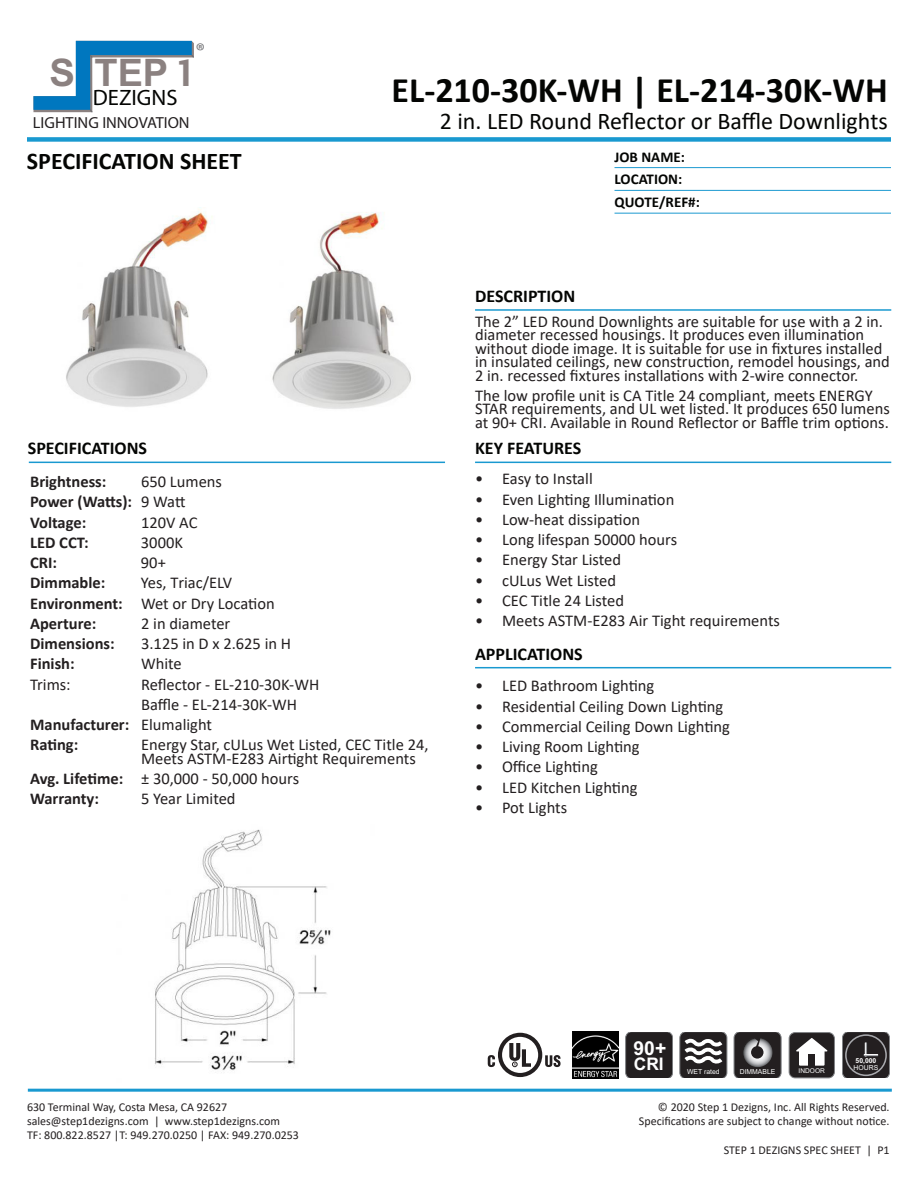
<style>
.page{position:relative;width:918px;height:1188px;background:#fff}
.page>*{position:absolute;margin:0;border:0;box-sizing:border-box;transform-origin:0 0}
.t1{font:700 37.95px "Arial";color:#8b8180}
.t2{font:700 36px "Calibri";color:#040503}
.t3{font:24px "Calibri";color:#040503}
.t4{font:700 24px "Calibri";color:#040503}
.t5{font:22.35px "Avenir Next";color:#040503}
.t6{font:21.45px "Avenir Next";color:#6c6d70}
.t7{font:700 19.35px "Arial";color:#fff}
.t8{font:700 18px "Calibri";color:#040503}
.t9{font:700 17.4px "Arial";color:#fff}
.t10{font:16.5px/13.5px "Calibri";color:#231f20}
.t11{font:700 16.5px "Calibri";color:#231f20}
.t12{font:16.05px "Avenir Next";color:#231f20}
.t13{font:700 15px "Calibri";color:#040503}
.t14{font:12px "Calibri";color:#231f20}
.t15{font:6.9px "Arial";color:#fff}
.t16{font:700 6.9px/7.2px "Arial";color:#fff}
.t17{font:6.6px "Arial";color:#fff}
.s1{font-family:"COUTURE"}
.s2{font-weight:400}
.s3{font-weight:700}
</style>
<div class="page">
<svg style="left:680px;top:1033px;width:47px;height:45px"></svg>
<svg style="left:625px;top:1033px;width:48px;height:45px;background:#282526"></svg>
<svg style="left:842px;top:1033px;width:48px;height:45px;background:#393537"></svg>
<div style="left:789px;top:1033px;width:45px;height:45px;background:#231f20;border-radius:6px"></div>
<div style="left:789px;top:1032px;width:46px;height:46px;border:1px solid #808285;border-radius:6px"></div>
<svg style="left:796px;top:1038px;width:32px;height:13px"></svg>
<div style="left:799px;top:1051px;width:26px;height:15px;background:#fff"></div>
<div style="left:809px;top:1054px;width:6px;height:11px;background:#231f20"></div>
<svg style="left:734px;top:1033px;width:47px;height:45px;background:#494648"></svg>
<svg style="left:33px;top:41px;width:161px;height:72px"></svg>
<svg style="left:488px;top:1033px;width:73px;height:44px"></svg>
<img style="left:66px;top:207px;width:147px;height:200px">
<img style="left:272px;top:212px;width:139px;height:197px">
<img style="left:572px;top:1031px;width:47px;height:48px">
<hr style="left:28px;top:1089px;width:864px;height:3px;background:#1999d0">
<div style="left:27px;top:137px;width:864px;height:5px;background:#1999d0"></div>
<hr style="left:29px;top:462px;width:416px;height:1px;background:#1999d0">
<hr style="left:615px;top:167px;width:276px;height:1px;background:#1c99d0">
<hr style="left:615px;top:190px;width:276px;height:1px;background:#1c99d0">
<hr style="left:615px;top:213px;width:276px;height:1px;background:#1c99d0">
<hr style="left:475px;top:667px;width:416px;height:1px;background:#1999d0">
<hr style="left:475px;top:462px;width:416px;height:1px;background:#1999d0">
<hr style="left:475px;top:309px;width:416px;height:2px;background:#1999d0">
<img style="left:154px;top:829px;width:177px;height:244px">
<p class="t1" style="left:50px;top:46px;width:142px">S TEP <span class="s1">1</span></p>
<p class="t5" style="left:93px;top:84px;width:86px">DEZIGNS</p>
<p class="t12" style="left:33px;top:113px;width:158px">LIGHTING INNOVATION</p>
<p class="t6" style="left:196px;top:38px;width:11px">®</p>
<p class="t4" style="left:27px;top:144px;width:216px">SPECIFICATION SHEET</p>
<p class="t8" style="left:28px;top:436px;width:121px">SPECIFICATIONS</p>
<p class="t2" style="left:392px;top:65px;width:498px">EL-210-30K-WH | EL-214-30K-WH</p>
<p class="t3" style="left:440px;top:105px;width:449px">2 in. LED Round Reflector or Baffle Downlights</p>
<p class="t8" style="left:475px;top:283px;width:102px">DESCRIPTION</p>
<p class="t13" style="left:615px;top:146px;width:72px">JOB NAME:</p>
<p class="t13" style="left:615px;top:169px;width:69px">LOCATION:</p>
<p class="t13" style="left:615px;top:192px;width:87px">QUOTE/REF#:</p>
<p class="t10" style="left:475px;top:314px;width:416px">The 2” LED Round Downlights are suitable for use with a 2 in. diameter recessed housings. It produces even illumination without diode image. It is suitable for use in fixtures installed in insulated ceilings, new construction, remodel housings, and 2 in. recessed fixtures installations with 2-wire connector.</p>
<p class="t10" style="left:475px;top:388px;width:416px">The low profile unit is CA Title 24 compliant, meets ENERGY<br>STAR requirements, and UL wet listed. It produces 650 lumens at 90+ CRI. Available in Round Reflector or Baffle trim options.</p>
<p class="t8" style="left:475px;top:436px;width:108px">KEY FEATURES</p>
<p class="t11" style="left:30px;top:470px;width:78px">Brightness:</p>
<p class="t10" style="left:141px;top:474px;width:82px">650 Lumens</p>
<p class="t11" style="left:30px;top:490px;width:157px">Power (Watts): <span class="s2">9 Watt</span></p>
<p class="t11" style="left:30px;top:510px;width:58px">Voltage:</p>
<p class="t10" style="left:141px;top:515px;width:58px">120V AC</p>
<p class="t11" style="left:30px;top:531px;width:60px">LED CCT:</p>
<p class="t11" style="left:30px;top:551px;width:28px">CRI:</p>
<p class="t11" style="left:30px;top:571px;width:77px">Dimmable:</p>
<p class="t10" style="left:141px;top:532px;width:93px;line-height:20.2px">3000K<br>90+<br>Yes, Triac/ELV</p>
<p class="t10" style="left:30px;top:596px;width:246px"><span class="s3">Environment:</span> Wet or Dry Location</p>
<p class="t11" style="left:30px;top:612px;width:68px">Aperture:</p>
<p class="t10" style="left:141px;top:616px;width:91px">2 in diameter</p>
<p class="t11" style="left:30px;top:632px;width:86px">Dimensions:</p>
<p class="t10" style="left:141px;top:636px;width:152px">3.125 in D x 2.625 in H</p>
<p class="t11" style="left:30px;top:652px;width:46px">Finish:</p>
<p class="t10" style="left:141px;top:657px;width:42px">White</p>
<p class="t10" style="left:30px;top:677px;width:42px">Trims:</p>
<p class="t10" style="left:141px;top:677px;width:180px">Reflector - EL-210-30K-WH</p>
<p class="t10" style="left:141px;top:697px;width:158px">Baffle - EL-214-30K-WH</p>
<p class="t11" style="left:30px;top:713px;width:183px">Manufacturer: <span class="s2">Elumalight</span></p>
<p class="t11" style="left:30px;top:733px;width:50px">Rating:</p>
<p class="t10" style="left:141px;top:738px;width:289px">Energy Star, cULus Wet Listed, CEC Title 24,<br>Meets ASTM-E283 Airtight Requirements</p>
<p class="t10" style="left:30px;top:771px;width:271px"><span class="s3">Avg. Lifetime:</span> ± 30,000 - 50,000 hours</p>
<p class="t11" style="left:30px;top:787px;width:70px">Warranty:</p>
<p class="t10" style="left:141px;top:792px;width:96px">5 Year Limited</p>
<p class="t10" style="left:475px;top:472px;width:119px">• Easy to Install</p>
<p class="t10" style="left:475px;top:492px;width:201px">• Even Lighting Illumination</p>
<p class="t10" style="left:475px;top:512px;width:167px">• Low-heat dissipation</p>
<p class="t10" style="left:475px;top:533px;width:204px">• Long lifespan 50000 hours</p>
<p class="t10" style="left:475px;top:553px;width:147px">• Energy Star Listed</p>
<p class="t10" style="left:475px;top:573px;width:143px">• cULus Wet Listed</p>
<p class="t10" style="left:475px;top:593px;width:150px">• CEC Title 24 Listed</p>
<p class="t10" style="left:475px;top:614px;width:306px">• Meets ASTM-E283 Air Tight requirements</p>
<p class="t8" style="left:475px;top:641px;width:109px">APPLICATIONS</p>
<p class="t10" style="left:475px;top:679px;width:181px">• LED Bathroom Lighting</p>
<p class="t10" style="left:475px;top:699px;width:250px">• Residential Ceiling Down Lighting</p>
<p class="t10" style="left:475px;top:719px;width:256px">• Commercial Ceiling Down Lighting</p>
<p class="t10" style="left:475px;top:739px;width:166px">• Living Room Lighting</p>
<p class="t10" style="left:475px;top:760px;width:124px">• Office Lighting</p>
<p class="t10" style="left:475px;top:780px;width:164px">• LED Kitchen Lighting</p>
<p class="t10" style="left:475px;top:800px;width:94px">• Pot Lights</p>
<p class="t14" style="left:27px;top:1098px;width:202px">630 Terminal Way, Costa Mesa, CA 92627</p>
<p class="t14" style="left:27px;top:1113px;width:255px">sales@step1dezigns.com | www.step1dezigns.com</p>
<p class="t14" style="left:27px;top:1127px;width:274px">TF: 800.822.8527 |T: 949.270.0250 | FAX: 949.270.0253</p>
<p class="t7" style="left:634px;top:1034px;width:34px">90+</p>
<p class="t9" style="left:634px;top:1052px;width:31px">CRI</p>
<p class="t16" style="left:854px;top:1057px;width:26px">50,000<br><span class="s2">HOURS</span></p>
<p class="t15" style="left:740px;top:1067px;width:37px">DIMMABLE</p>
<p class="t17" style="left:799px;top:1066px;width:28px">INDOOR</p>
<p class="t15" style="left:687px;top:1067px;width:34px">WET rated</p>
<p class="t14" style="left:658px;top:1098px;width:233px">© 2020 Step 1 Dezigns, Inc. All Rights Reserved.</p>
<p class="t14" style="left:639px;top:1113px;width:252px">Specifications are subject to change without notice.</p>
<p class="t14" style="left:724px;top:1141px;width:167px">STEP 1 DEZIGNS SPEC SHEET | P1</p>
</div>
